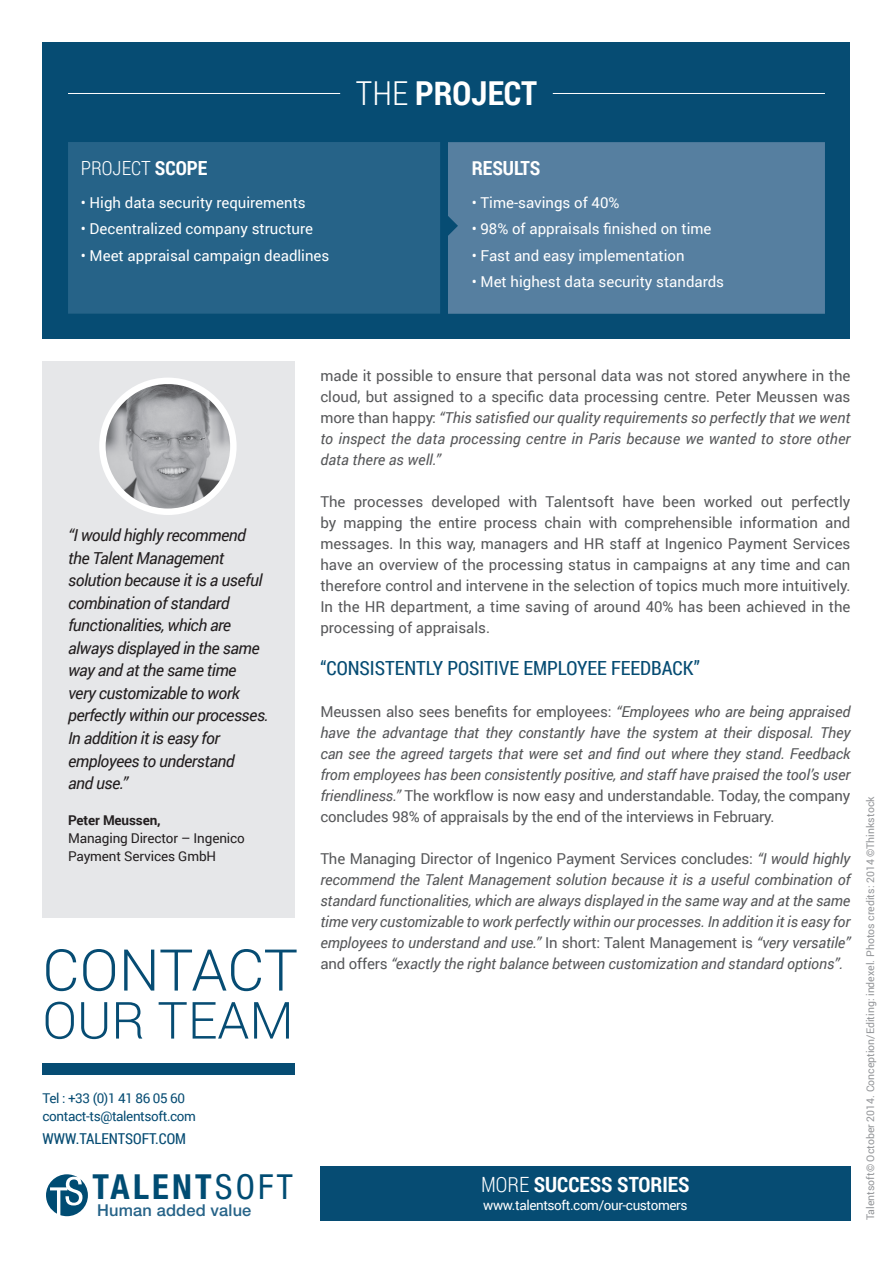
<style>
.page{position:relative;width:893px;height:1263px;background:#fff}
.page>*{position:absolute;margin:0;border:0;box-sizing:border-box;transform-origin:0 0}
.t1{font:300 57.6px "Roboto";letter-spacing:-.005em;color:#064c73}
.t2{font:300 51.15px "Roboto";color:#064c73}
.t3{font:700 condensed 34.65px "Helvetica Neue LT Std";letter-spacing:.095em;color:#004c73}
.t4{font:700 33px "Roboto Condensed";color:#fff}
.t5{font:700 21px "Roboto Condensed";color:#fff}
.t6{font:19.5px "Roboto Condensed";color:#064c73}
.t7{font:300 19.5px "Roboto Condensed";color:#fff}
.t8{font:700 19.5px "Roboto Condensed";color:#fff}
.t9{font:italic 16.5px/22.5px "Roboto";letter-spacing:-.03em;color:#231f20}
.t10{font:500 16.35px "Helvetica Neue LT Std";letter-spacing:.01em;color:#266388}
.t11{font:italic 15px/21px "Roboto";letter-spacing:-.01em;color:#57585a;text-align:justify}
.t12{font:15px/21px "Roboto";color:#57585a;text-align:justify}
.t13{font:15px "Roboto";color:#fff}
.t14{font:15px "Roboto Condensed";color:#064c73}
.t15{font:13.5px/18px "Roboto";letter-spacing:-.01em;color:#231f20}
.t16{font:13.5px/18px "Roboto";letter-spacing:-.03em;color:#064c73}
.t17{font:13.5px "Roboto";letter-spacing:-.03em;color:#fff}
.t18{font:700 13.5px "Roboto";letter-spacing:-.01em;color:#231f20}
.t19{font:10.5px "Roboto";color:#939598}
.s1{font-weight:700}
.s2{font-weight:300}
.s3{font-style:italic}
.s4{font-style:normal}
.s5{font-weight:400}
</style>
<div class="page">
<div style="left:320px;top:1166px;width:530px;height:54px;background:#064c73"></div>
<div style="left:43px;top:43px;width:807px;height:296px;background:#064c73"></div>
<div style="left:68px;top:142px;width:372px;height:172px;background:#266388"></div>
<div style="left:458px;top:142px;width:367px;height:172px;background:#567fa0"></div>
<hr style="left:68px;top:93px;width:272px;height:1px;background:#fff">
<hr style="left:553px;top:93px;width:272px;height:1px;background:#fff">
<div style="left:43px;top:361px;width:252px;height:557px;background:#e6e7e9"></div>
<svg style="left:46px;top:1174px;width:42px;height:42px"></svg>
<div style="left:43px;top:1063px;width:252px;height:12px;background:#064c73"></div>
<svg style="left:448px;top:142px;width:10px;height:172px;background:#517b9d"></svg>
<img style="left:106px;top:383px;width:124px;height:125px">
<div style="left:99px;top:378px;width:138px;height:137px;border:6px solid #fff;border-radius:50%"></div>
<h3 class="t7" style="left:81px;top:155px;width:128px">PROJECT <span class="s1">SCOPE</span></h3>
<p class="t13" style="left:81px;top:192px;width:226px">• High data security requirements</p>
<p class="t13" style="left:81px;top:218px;width:234px">• Decentralized company structure</p>
<p class="t13" style="left:81px;top:245px;width:250px">• Meet appraisal campaign deadlines</p>
<h3 class="t4" style="left:356px;top:70px;width:183px"><span class="s2">THE</span> PROJECT</h3>
<h3 class="t8" style="left:472px;top:155px;width:70px">RESULTS</h3>
<p class="t13" style="left:472px;top:192px;width:149px">• Time-savings of 40%</p>
<p class="t13" style="left:472px;top:218px;width:241px">• 98% of appraisals finished on time</p>
<p class="t13" style="left:472px;top:245px;width:214px">• Fast and easy implementation</p>
<p class="t13" style="left:472px;top:271px;width:254px">• Met highest data security standards</p>
<p class="t9" style="left:68px;top:524px;width:202px">“I would highly recommend the Talent Management solution because it is a useful combination of standard functionalities, which are always displayed in the same way and at the same time<br>very customizable to work perfectly within our processes.<br>In addition it is easy for employees to understand<br>and use.”</p>
<p class="t18" style="left:68px;top:811px;width:94px">Peter Meussen,</p>
<p class="t15" style="left:68px;top:829px;width:178px">Managing Director – Ingenico<br>Payment Services GmbH</p>
<h1 class="t1" style="left:43px;top:930px;width:257px">CONTACT</h1>
<h2 class="t2" style="left:43px;top:985px;width:253px">OUR TEAM</h2>
<p class="t16" style="left:43px;top:1089px;width:155px">Tel : +33 (0)1 41 86 05 60 contact-ts@talentsoft.com</p>
<p class="t14" style="left:43px;top:1128px;width:145px">WWW.TALENTSOFT.COM</p>
<p class="t12" style="left:320px;top:364px;width:532px">made it possible to ensure that personal data was not stored anywhere in the cloud, but assigned to a specific data processing centre. Peter Meussen was more than happy: <span class="s3">“This satisfied our quality requirements so perfectly that we went to inspect the data processing centre in Paris because we wanted to store other data there as well.”</span></p>
<p class="t12" style="left:320px;top:490px;width:532px">The processes developed with Talentsoft have been worked out perfectly by mapping the entire process chain with comprehensible information and messages. In this way, managers and HR staff at Ingenico Payment Services have an overview of the processing status in campaigns at any time and can therefore control and intervene in the selection of topics much more intuitively.<br>In the HR department, a time saving of around 40% has been achieved in the processing of appraisals.</p>
<h3 class="t6" style="left:320px;top:654px;width:381px">“CONSISTENTLY POSITIVE EMPLOYEE FEEDBACK”</h3>
<p class="t11" style="left:320px;top:700px;width:532px"><span class="s4">Meussen also sees benefits for employees:</span> “Employees who are being appraised have the advantage that they constantly have the system at their disposal. They can see the agreed targets that were set and find out where they stand. Feedback from employees has been consistently positive, and staff have praised the tool’s user friendliness.” <span class="s4">The workflow is now easy and understandable. Today, the company concludes 98% of appraisals by the end of the interviews in February.</span></p>
<p class="t11" style="left:320px;top:847px;width:532px"><span class="s4">The Managing Director of Ingenico Payment Services concludes:</span> “I would highly recommend the Talent Management solution because it is a useful combination of standard functionalities, which are always displayed in the same way and at the same time very customizable to work perfectly within our processes. In addition it is easy for employees to understand and use.” <span class="s4">In short: Talent Management is</span> “very versatile” <span class="s4">and offers</span> “exactly the right balance between customization and standard options”.</p>
<h3 class="t3" style="left:93px;top:1166px;width:202px">TALENT<span class="s5">SOFT</span></h3>
<h3 class="t5" style="left:481px;top:1170px;width:210px"><span class="s2">MORE</span> SUCCESS STORIES</h3>
<p class="t17" style="left:483px;top:1196px;width:206px">www.talentsoft.com/our-customers</p>
<p class="t10" style="left:97px;top:1200px;width:156px">Human added value</p>
<p class="t19" style="left:863px;top:1220px;width:425px;rotate:-90deg">Talentsoft© October 2014. Conception/Editing: indexel. Photos credits: 2014 ©Thinkstock</p>
</div>
